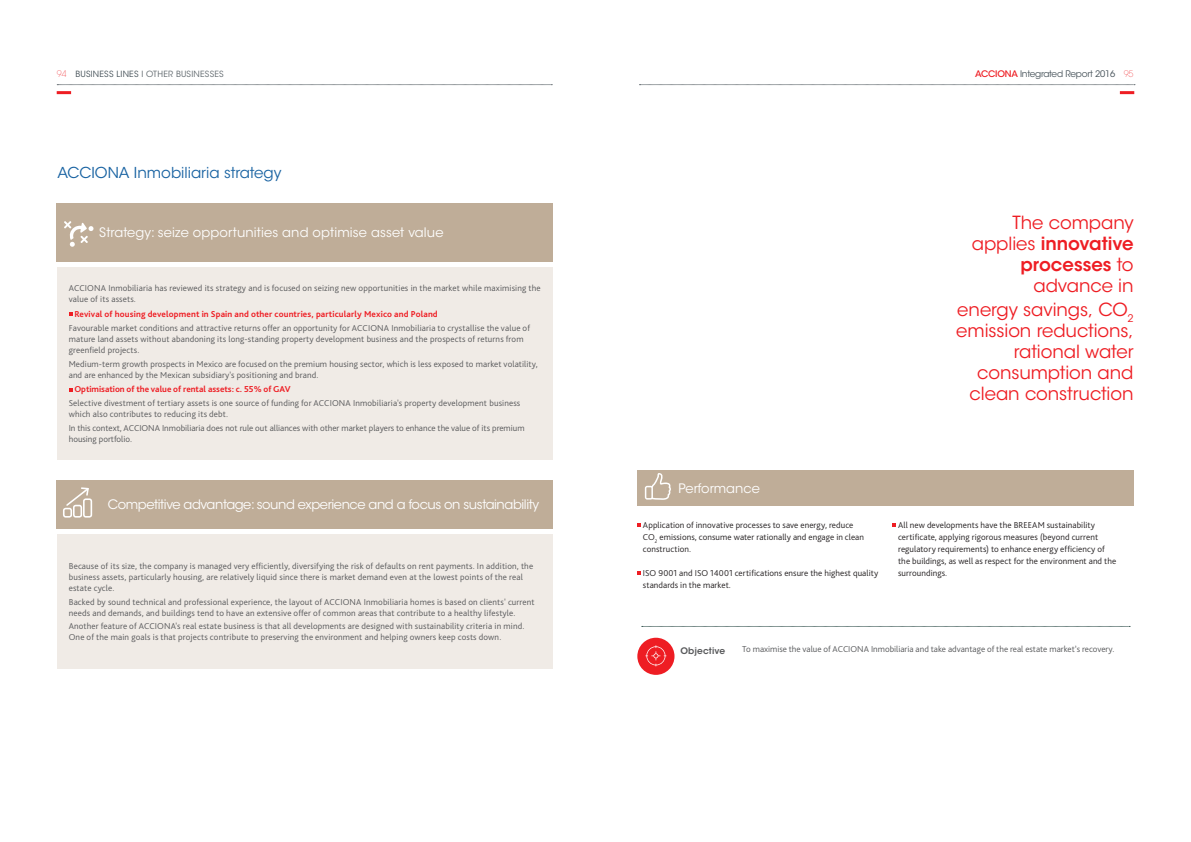
<style>
.page{position:relative;width:1191px;height:842px;background:#fff}
.page>*{position:absolute;margin:0;border:0;box-sizing:border-box;transform-origin:0 0}
.SUMARIO_2016{font:18px/21px "ITC Avant Garde Std";letter-spacing:-.005em;color:#ee1d23;text-align:right}
.Título_Destacado{font:15px "ITC Avant Garde Std";color:#1963a2}
.Recuadro_Texto{font:13px "ITC Avant Garde Std";letter-spacing:-.03em;color:#fff}
.Recuadro_Texto-2{font:13px "ITC Avant Garde Std";letter-spacing:.01em;color:#fff}
.Recuadro_Texto-3{font:13px "ITC Avant Garde Std";color:#fff}
.Tabla_Apartado_o_Sub{font:300 9px/11px "Bliss Pro";letter-spacing:.015em;color:#57585a}
.Texto_general{font:300 9px/12px "Bliss Pro";letter-spacing:.005em;color:#231f20}
.Tabla_Apartado_o_Sub-2{font:700 9px "Bliss Pro";letter-spacing:.015em;color:#ee1d23}
.Recuadro_Texto-4{font:300 9px "Bliss Pro";color:#57585a}
.t1{font:9px "ITC Avant Garde Std";letter-spacing:-.025em;color:#465259}
.Recuadro_Texto-5{font:600 9px "ITC Avant Garde Std";letter-spacing:.01em;color:#57585a}
.t2{font:8.5px "ITC Avant Garde Std";letter-spacing:.025em;color:#626a6f}
.s1{font-weight:200;font-size:9px;color:#ee1d23}
.s2{color:#465259}
.s3{font-weight:500;color:#ee1d23}
.s4{font-weight:200;color:#ee1d23}
.s5{font-weight:600}
</style>
<div class="page">
<hr style="left:1119px;top:91px;width:15px;height:3px;background:#ee1d23">
<hr style="left:57px;top:91px;width:14px;height:3px;background:#ee1d23">
<svg style="left:639px;top:84px;width:496px;height:1px"></svg>
<svg style="left:57px;top:84px;width:495px;height:1px"></svg>
<div style="left:57px;top:267px;width:496px;height:192px;background:#f0ebe6"></div>
<svg style="left:69px;top:312px;width:3px;height:4px"></svg>
<div style="left:57px;top:203px;width:496px;height:59px;background:#bfad98"></div>
<svg style="left:64px;top:221px;width:29px;height:26px"></svg>
<div style="left:57px;top:534px;width:496px;height:134px;background:#f0ebe6"></div>
<div style="left:57px;top:480px;width:496px;height:49px;background:#bfad98"></div>
<svg style="left:66px;top:487px;width:23px;height:19px"></svg>
<div style="left:63px;top:508px;width:9px;height:10px;border:2px solid #fff;border-radius:2px"></div>
<div style="left:73px;top:505px;width:9px;height:13px;border:2px solid #fff;border-radius:2px"></div>
<div style="left:83px;top:498px;width:9px;height:20px;border:2px solid #fff;border-radius:2px"></div>
<svg style="left:642px;top:626px;width:488px;height:1px"></svg>
<div style="left:637px;top:470px;width:496px;height:35px;background:#bfad98"></div>
<svg style="left:645px;top:473px;width:26px;height:27px"></svg>
<svg style="left:637px;top:523px;width:4px;height:4px"></svg>
<svg style="left:637px;top:571px;width:4px;height:4px"></svg>
<div style="left:637px;top:638px;width:37px;height:37px;background:#ee1d23;border-radius:50%"></div>
<svg style="left:645px;top:645px;width:21px;height:21px"></svg>
<svg style="left:892px;top:523px;width:4px;height:4px"></svg>
<p class="t2" style="left:57px;top:69px;width:169px"><span class="s1">94</span> <span class="s2">BUSINESS LINES</span> I OTHER BUSINESSES</p>
<p class="t1" style="left:975px;top:68px;width:160px"><span class="s3">ACCIONA</span> Integrated Report 2016 <span class="s4">95</span></p>
<p class="Título_Destacado" style="left:57px;top:163px;width:226px">ACCIONA Inmobiliaria strategy</p>
<p class="Recuadro_Texto-2" style="left:99px;top:225px;width:346px">Strategy: seize opportunities and optimise asset value</p>
<p class="Tabla_Apartado_o_Sub" style="left:69px;top:282px;width:473px">ACCIONA Inmobiliaria has reviewed its strategy and is focused on seizing new opportunities in the market while maximising the value of its assets.</p>
<p class="Tabla_Apartado_o_Sub-2" style="left:74px;top:308px;width:365px">Revival of housing development in Spain and other countries, particularly Mexico and Poland</p>
<p class="Tabla_Apartado_o_Sub" style="left:69px;top:322px;width:463px">Favourable market conditions and attractive returns offer an opportunity for ACCIONA Inmobiliaria to crystallise the value of mature land assets without abandoning its long-standing property development business and the prospects of returns from greenfield projects.</p>
<p class="Tabla_Apartado_o_Sub" style="left:69px;top:358px;width:470px">Medium-term growth prospects in Mexico are focused on the premium housing sector, which is less exposed to market volatility, and are enhanced by the Mexican subsidiary's positioning and brand.</p>
<p class="Tabla_Apartado_o_Sub-2" style="left:74px;top:384px;width:218px">Optimisation of the value of rental assets: c. 55% of GAV</p>
<p class="Tabla_Apartado_o_Sub" style="left:69px;top:398px;width:453px">Selective divestment of tertiary assets is one source of funding for ACCIONA Inmobiliaria's property development business which also contributes to reducing its debt.</p>
<p class="Tabla_Apartado_o_Sub" style="left:69px;top:422px;width:457px">In this context, ACCIONA Inmobiliaria does not rule out alliances with other market players to enhance the value of its premium housing portfolio.</p>
<p class="Recuadro_Texto" style="left:108px;top:497px;width:433px">Competitive advantage: sound experience and a focus on sustainability</p>
<p class="Tabla_Apartado_o_Sub" style="left:69px;top:560px;width:466px">Because of its size, the company is managed very efficiently, diversifying the risk of defaults on rent payments. In addition, the business assets, particularly housing, are relatively liquid since there is market demand even at the lowest points of the real estate cycle.</p>
<p class="Tabla_Apartado_o_Sub" style="left:69px;top:596px;width:467px">Backed by sound technical and professional experience, the layout of ACCIONA Inmobiliaria homes is based on clients' current needs and demands, and buildings tend to have an extensive offer of common areas that contribute to a healthy lifestyle.</p>
<p class="Tabla_Apartado_o_Sub" style="left:69px;top:621px;width:457px">Another feature of ACCIONA's real estate business is that all developments are designed with sustainability criteria in mind.<br>One of the main goals is that projects contribute to preserving the environment and helping owners keep costs down.</p>
<p class="SUMARIO_2016" style="left:971px;top:212px;width:163px">The company applies <span class="s5">innovative processes</span> to advance in</p>
<p class="SUMARIO_2016" style="left:956px;top:299px;width:179px">energy savings, CO<sub>2 </sub>emission reductions, rational water consumption and clean construction</p>
<p class="Recuadro_Texto-3" style="left:678px;top:480px;width:83px">Performance</p>
<p class="Texto_general" style="left:643px;top:519px;width:223px">Application of innovative processes to save energy, reduce<br>CO<sub>2</sub> emissions, consume water rationally and engage in clean construction.</p>
<p class="Texto_general" style="left:643px;top:567px;width:237px">ISO 9001 and ISO 14001 certifications ensure the highest quality standards in the market.</p>
<p class="Texto_general" style="left:898px;top:519px;width:220px">All new developments have the BREEAM sustainability certificate, applying rigorous measures (beyond current regulatory requirements) to enhance energy efficiency of the buildings, as well as respect for the environment and the surroundings.</p>
<p class="Recuadro_Texto-5" style="left:680px;top:645px;width:46px">Objective</p>
<p class="Recuadro_Texto-4" style="left:742px;top:643px;width:374px">To maximise the value of ACCIONA Inmobiliaria and take advantage of the real estate market’s recovery.</p>
</div>
